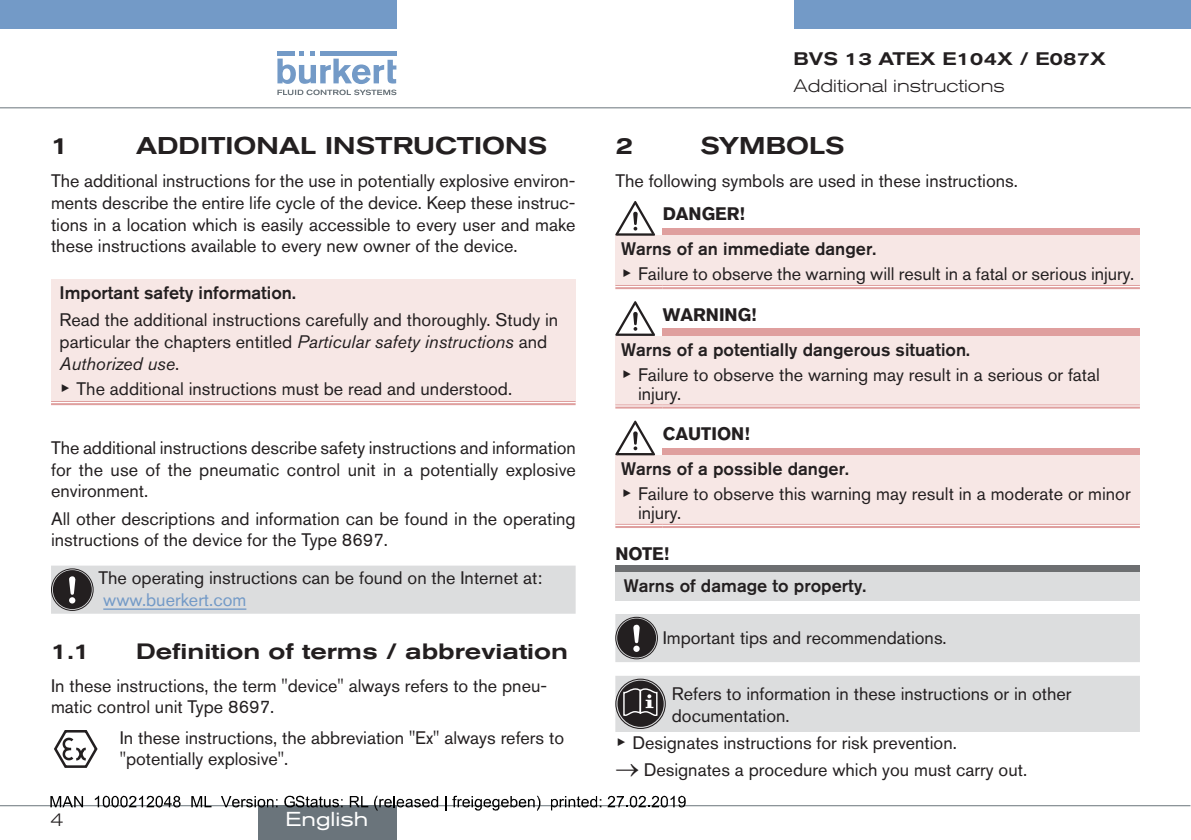
<style>
.page{position:relative;width:1191px;height:840px;background:#fff}
.page>*{position:absolute;margin:0;border:0;box-sizing:border-box;transform-origin:0 0}
.t1{font:500 expanded 24px "Akzidenz Grotesk BQ";color:#231f20}
.t2{font:500 expanded 22px "Akzidenz Grotesk BQ";color:#231f20}
.t3{font:expanded 20px "Akzidenz Grotesk BQ";color:#fff}
.t4{font:18px/21.6px "Akzidenz Grotesk BQ";color:#231f20}
.t5{font:500 18px "Akzidenz Grotesk BQ";color:#231f20}
.t6{font:700 18px "Akzidenz Grotesk BQ";color:#231f20}
.t7{font:300 expanded 18px "Akzidenz Grotesk BQ";color:#231f20}
.t8{font:500 expanded 18px "Akzidenz Grotesk BQ";color:#231f20}
.t9{font:18px "Akzidenz Grotesk BQ";color:#739ac7}
.s1{font-style:italic}
.s2{font-family:"Arial Unicode MS"}
.s3{font-weight:500}
</style>
<div class="page">
<svg style="left:1190px;top:0;width:1px;height:28px"></svg>
<div style="left:0;top:0;width:396px;height:28px;background:#739ac7"></div>
<div style="left:793px;top:0;width:397px;height:28px;background:#739ac7"></div>
<svg style="left:277px;top:51px;width:119px;height:44px"></svg>
<hr style="left:0;top:107px;width:1190px;height:1px;background:#6a747b">
<div style="left:51px;top:279px;width:524px;height:124px;background:#f7e7e5"></div>
<hr style="left:51px;top:401px;width:524px;height:4px;background:#fff">
<hr style="left:51px;top:401px;width:524px;height:1px;background:#df9f9e">
<hr style="left:51px;top:403px;width:524px;height:2px;background:#df9f9e">
<svg style="left:51px;top:565px;width:524px;height:48px;background:#d3d4d5"></svg>
<hr style="left:103px;top:608px;width:143px;height:1px;background:#739ac7">
<svg style="left:54px;top:730px;width:44px;height:37px"></svg>
<div style="left:663px;top:228px;width:477px;height:7px;background:#df9f9e"></div>
<div style="left:615px;top:235px;width:525px;height:52px;background:#f7e7e5"></div>
<hr style="left:615px;top:285px;width:48px;height:4px;background:#fff">
<hr style="left:663px;top:285px;width:477px;height:4px;background:#fff">
<hr style="left:615px;top:285px;width:48px;height:1px;background:#df9f9e">
<hr style="left:615px;top:287px;width:48px;height:2px;background:#df9f9e">
<hr style="left:663px;top:285px;width:477px;height:1px;background:#df9f9e">
<hr style="left:663px;top:287px;width:477px;height:2px;background:#df9f9e">
<svg style="left:615px;top:201px;width:40px;height:34px"></svg>
<div style="left:663px;top:328px;width:477px;height:8px;background:#df9f9e"></div>
<div style="left:615px;top:336px;width:525px;height:70px;background:#f7e7e5"></div>
<hr style="left:615px;top:404px;width:48px;height:4px;background:#f1d6d5">
<hr style="left:663px;top:404px;width:477px;height:4px;background:#f1d6d5">
<hr style="left:615px;top:404px;width:48px;height:1px;background:#df9f9e">
<hr style="left:615px;top:406px;width:48px;height:2px;background:#df9f9e">
<hr style="left:663px;top:404px;width:477px;height:1px;background:#df9f9e">
<hr style="left:663px;top:406px;width:477px;height:2px;background:#df9f9e">
<svg style="left:615px;top:301px;width:40px;height:35px"></svg>
<div style="left:663px;top:447px;width:477px;height:8px;background:#df9f9e"></div>
<div style="left:615px;top:455px;width:525px;height:70px;background:#f7e7e5"></div>
<hr style="left:615px;top:523px;width:48px;height:4px;background:#e3abaa">
<hr style="left:663px;top:523px;width:477px;height:4px;background:#e3abaa">
<hr style="left:615px;top:523px;width:48px;height:1px;background:#df9f9e">
<hr style="left:615px;top:525px;width:48px;height:2px;background:#df9f9e">
<hr style="left:663px;top:523px;width:477px;height:1px;background:#df9f9e">
<hr style="left:663px;top:525px;width:477px;height:2px;background:#df9f9e">
<svg style="left:615px;top:420px;width:40px;height:35px"></svg>
<div style="left:615px;top:565px;width:525px;height:6px;background:#6d6f71"></div>
<div style="left:615px;top:571px;width:525px;height:29px;background:#dcddde"></div>
<div style="left:615px;top:614px;width:525px;height:47px;background:#dcddde"></div>
<svg style="left:615px;top:676px;width:525px;height:55px;background:#d2d2d3"></svg>
<hr style="left:0;top:804px;width:1190px;height:1px;background:#6a747b">
<div style="left:257px;top:805px;width:139px;height:34px;background:#6a747b"></div>
<svg style="left:50px;top:796px;width:33px;height:10px"></svg>
<svg style="left:95px;top:795px;width:85px;height:12px"></svg>
<svg style="left:191px;top:796px;width:20px;height:10px"></svg>
<svg style="left:221px;top:796px;width:56px;height:11px"></svg>
<svg style="left:284px;top:795px;width:58px;height:12px"></svg>
<svg style="left:350px;top:796px;width:18px;height:10px"></svg>
<svg style="left:374px;top:795px;width:64px;height:15px"></svg>
<svg style="left:445px;top:796px;width:1px;height:14px"></svg>
<svg style="left:452px;top:795px;width:88px;height:15px"></svg>
<svg style="left:551px;top:796px;width:50px;height:14px"></svg>
<svg style="left:607px;top:795px;width:78px;height:12px"></svg>
<h1 class="t1" style="left:51px;top:132px;width:19px">1</h1>
<h1 class="t1" style="left:136px;top:132px;width:410px">Additional instructions</h1>
<p class="t4" style="left:51px;top:170px;width:526px;text-align:justify">The additional instructions for the use in potentially explosive environ&shy;ments describe the entire life cycle of the device. Keep these instruc&shy;tions in a location which is easily accessible to every user and make these instructions available to every new owner of the device.</p>
<p class="t5" style="left:60px;top:282px;width:238px">I mportant safety information.</p>
<p class="t4" style="left:60px;top:309px;width:500px">Read the additional instructions carefully and thoroughly. Study in particular the chapters entitled <span class="s1">Particular safety instructions</span> and<br><span class="s1">Authorized use</span>.</p>
<p class="t4" style="left:60px;top:377px;width:454px"><span class="s2">▶</span> The additional instructions must be read and understood.</p>
<p class="t4" style="left:51px;top:436px;width:526px;text-align:justify">The additional instructions describe safety instructions and information for the use of the pneumatic control unit in a potentially explosive environment.</p>
<p class="t4" style="left:51px;top:507px;width:526px">All other descriptions and information can be found in the operating instructions of the device for the Type 8697.</p>
<p class="t4" style="left:98px;top:567px;width:445px">The operating instructions can be found on the Internet at:</p>
<p class="t9" style="left:103px;top:588px;width:145px">www.buerkert.com</p>
<p class="t2" style="left:51px;top:638px;width:41px">1.1</p>
<p class="t2" style="left:136px;top:638px;width:433px">Definition of terms / abbreviation</p>
<p class="t4" style="left:51px;top:674px;width:497px">In these instructions, the term "device" always refers to the pneu&shy;matic control unit Type 8697.</p>
<p class="t4" style="left:120px;top:726px;width:446px">In these instructions, the abbreviation "Ex" always refers to "potentially explosive".</p>
<p class="t7" style="left:51px;top:808px;width:15px">4</p>
<p class="t3" style="left:285px;top:807px;width:84px">English</p>
<p class="t8" style="left:793px;top:48px;width:314px">BVS 13 ATEX E104X / E087X</p>
<p class="t7" style="left:793px;top:76px;width:213px">Additional instructions</p>
<h1 class="t1" style="left:615px;top:132px;width:19px">2</h1>
<h1 class="t1" style="left:700px;top:132px;width:143px">Symbols</h1>
<p class="t4" style="left:615px;top:170px;width:404px">The following symbols are used in these instructions.</p>
<p class="t6" style="left:663px;top:204px;width:84px">DANGER!</p>
<p class="t4" style="left:621px;top:236px;width:515px;line-height:24.8px"><span class="s3">Warns of an immediate danger.<br></span><span class="s2">▶</span> Failure to observe the warning will result in a fatal or serious injury.</p>
<p class="t6" style="left:663px;top:304px;width:95px">WARNING!</p>
<p class="t4" style="left:621px;top:336px;width:480px;line-height:24.8px"><span class="s3">Warns of a potentially dangerous situation.<br></span><span class="s2">▶</span> Failure to observe the warning may result in a serious or fatal</p>
<p class="t4" style="left:638px;top:382px;width:45px">injury.</p>
<p class="t6" style="left:663px;top:423px;width:88px">CAUTION!</p>
<p class="t4" style="left:621px;top:456px;width:511px;line-height:24.8px"><span class="s3">Warns of a possible danger.<br></span><span class="s2">▶</span> Failure to observe this warning may result in a moderate or minor</p>
<p class="t4" style="left:638px;top:501px;width:45px">injury.</p>
<p class="t6" style="left:615px;top:542px;width:55px">NOTE!</p>
<p class="t5" style="left:624px;top:574px;width:244px">Warns of damage to property.</p>
<p class="t4" style="left:662px;top:626px;width:285px">Important tips and recommendations.</p>
<p class="t4" style="left:672px;top:682px;width:401px">Refers to information in these instructions or in other documentation.</p>
<p class="t4" style="left:615px;top:731px;width:343px"><span class="s2">▶</span> Designates instructions for risk prevention.</p>
<p class="t4" style="left:615px;top:758px;width:413px">→ Designates a procedure which you must carry out.</p>
</div>
